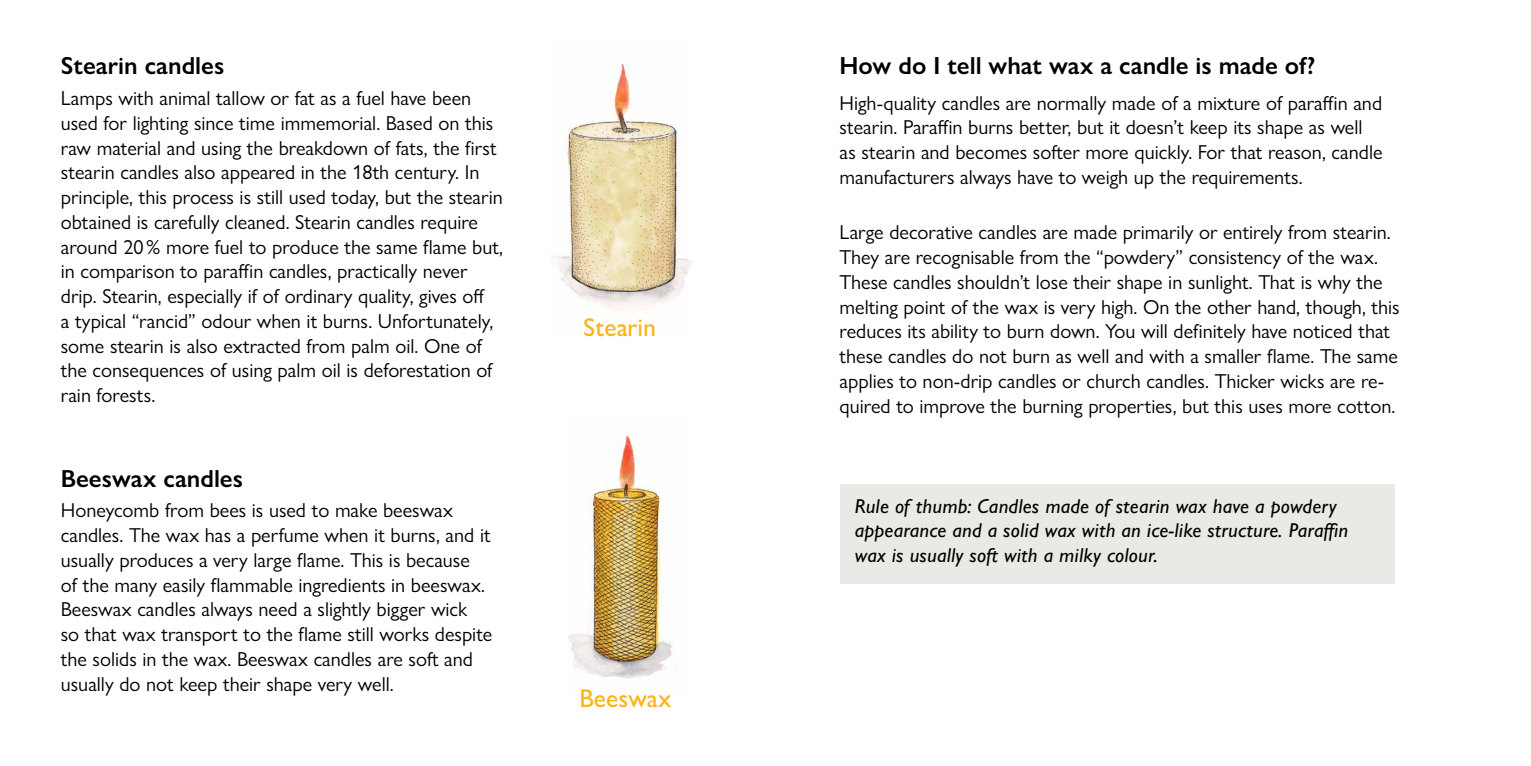
<style>
.page{position:relative;width:1531px;height:766px;background:#fff}
.page>*{position:absolute;margin:0;border:0;box-sizing:border-box;transform-origin:0 0}
.t1{font:500 25.65px "Gill Sans Nova";color:#fcb316}
.t2{font:600 24.75px "Gill Sans Nova";color:#000}
.t3{font:20.25px/24.8px "Gill Sans Nova";color:#000}
.t4{font:italic 500 20.25px/24.8px "Gill Sans Nova";letter-spacing:.01em;color:#000}
</style>
<div class="page">
<img style="left:551px;top:63px;width:142px;height:247px">
<img style="left:568px;top:434px;width:108px;height:245px">
<div style="left:839px;top:484px;width:555px;height:99px;background:#ebe9e6"></div>
<p class="t2" style="left:61px;top:50px;width:165px">Stearin candles</p>
<p class="t3" style="left:61px;top:85px;width:444px">Lamps with animal tallow or fat as a fuel have been used for lighting since time immemorial. Based on this raw material and using the breakdown of fats, the first stearin candles also appeared in the 18th century. In principle, this process is still used today, but the stearin obtained is carefully cleaned. Stearin candles require around 20% more fuel to produce the same flame but, in comparison to paraffin candles, practically never drip. Stearin, especially if of ordinary quality, gives off<br>a typical “rancid” odour when it burns. Unfortunately, some stearin is also extracted from palm oil. One of the consequences of using palm oil is deforestation of rain forests.</p>
<p class="t2" style="left:61px;top:462px;width:184px">Beeswax candles</p>
<p class="t3" style="left:61px;top:498px;width:433px">Honeycomb from bees is used to make beeswax candles. The wax has a perfume when it burns, and it usually produces a very large flame. This is because<br>of the many easily flammable ingredients in beeswax.<br>Beeswax candles always need a slightly bigger wick<br>so that wax transport to the flame still works despite the solids in the wax. Beeswax candles are soft and usually do not keep their shape very well.</p>
<p class="t1" style="left:583px;top:312px;width:74px">Stearin</p>
<p class="t1" style="left:579px;top:682px;width:93px">Beeswax</p>
<p class="t2" style="left:839px;top:50px;width:477px">How do I tell what wax a candle is made of?</p>
<p class="t3" style="left:839px;top:90px;width:544px">High-quality candles are normally made of a mixture of paraffin and stearin. Paraffin burns better, but it doesn’t keep its shape as well as stearin and becomes softer more quickly. For that reason, candle manufacturers always have to weigh up the requirements.</p>
<p class="t3" style="left:839px;top:220px;width:562px">Large decorative candles are made primarily or entirely from stearin.<br>They are recognisable from the “powdery” consistency of the wax.<br>These candles shouldn’t lose their shape in sunlight. That is why the melting point of the wax is very high. On the other hand, though, this reduces its ability to burn down. You will definitely have noticed that these candles do not burn as well and with a smaller flame. The same applies to non-drip candles or church candles. Thicker wicks are re&shy;quired to improve the burning properties, but this uses more cotton.</p>
<p class="t4" style="left:855px;top:493px;width:495px">Rule of thumb: Candles made of stearin wax have a powdery appearance and a solid wax with an ice-like structure. Paraffin wax is usually soft with a milky colour.</p>
</div>
